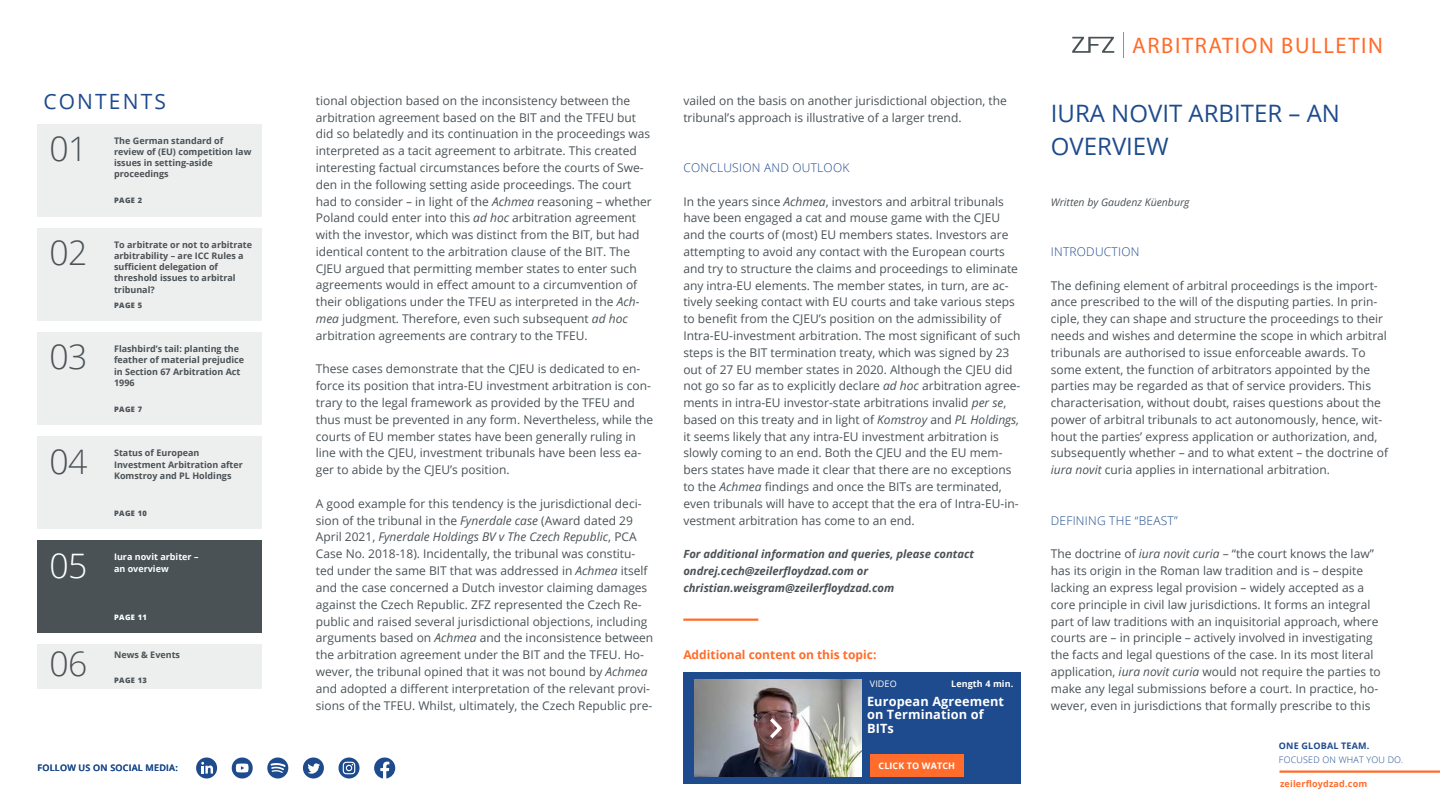
<style>
.page{position:relative;width:1440px;height:810px;background:#fff}
.page>*{position:absolute;margin:0;border:0;box-sizing:border-box;transform-origin:0 0}
.t1{font:300 33.75px "Open Sans";letter-spacing:-.025em;color:#4a5256}
.t2{font:300 33.75px "Open Sans";color:#fff}
.t3{font:24px/33.6px "Open Sans";color:#1e4b8d}
.t4{font:22.5px "Myriad Pro";letter-spacing:.07em;color:#ff6c2b}
.t5{font:21px "Open Sans";letter-spacing:.1em;color:#1e4b8d}
.t6{font:700 12.75px/13.5px "Open Sans";letter-spacing:.01em;color:#fff}
.t7{font:12px/16.8px "Open Sans";color:#4a5256}
.t8{font:300 12px "Open Sans";letter-spacing:.02em;color:#1e4b8d}
.t9{font:700 12px "Open Sans";color:#ff6c2b}
.t10{font:italic 700 11.25px/16.8px "Open Sans";color:#4a5256}
.t11{font:italic 10.5px "Open Sans";color:#4a5256}
.t12{font:700 9px/11.2px "Open Sans";color:#4a5256}
.t13{font:700 9px "Open Sans";color:#fff}
.t14{font:600 9px "Open Sans";letter-spacing:.025em;color:#1e4b8d}
.t15{font:300 9px "Open Sans";letter-spacing:.02em;color:#1e4b8d}
.t16{font:700 9px "Open Sans";letter-spacing:.02em;color:#ff6c2b}
.t17{font:700 9px "Open Sans";letter-spacing:.02em;color:#1e4b8d}
.t18{font:9px "Open Sans";letter-spacing:.01em;color:#fff}
.t19{font:800 7.5px "Open Sans";letter-spacing:.05em;color:#4a5256}
.t20{font:800 7.5px "Open Sans";letter-spacing:.05em;color:#fff}
.s1{font-style:italic}
</style>
<div class="page">
<hr style="left:683px;top:619px;width:75px;height:2px;background:#ff6c2b">
<div style="left:683px;top:672px;width:338px;height:112px;background:#1e4b8d"></div>
<div style="left:870px;top:754px;width:94px;height:23px;background:#ff6c2b"></div>
<img style="left:694px;top:680px;width:168px;height:97px">
<img style="left:758px;top:711px;width:33px;height:34px">
<svg style="left:766px;top:715px;width:19px;height:27px"></svg>
<hr style="left:1280px;top:771px;width:160px;height:2px;background:#ff6c2b">
<svg style="left:232px;top:758px;width:21px;height:21px"></svg>
<svg style="left:236px;top:764px;width:13px;height:8px"></svg>
<div style="left:303px;top:758px;width:21px;height:21px;background:#1e4b8d;border-radius:50%"></div>
<svg style="left:307px;top:763px;width:13px;height:11px"></svg>
<svg style="left:339px;top:758px;width:21px;height:21px"></svg>
<svg style="left:343px;top:762px;width:12px;height:12px"></svg>
<div style="left:196px;top:758px;width:21px;height:21px;background:#1e4b8d;border-radius:50%"></div>
<svg style="left:201px;top:762px;width:12px;height:12px"></svg>
<svg style="left:374px;top:758px;width:21px;height:21px"></svg>
<svg style="left:267px;top:758px;width:21px;height:21px"></svg>
<svg style="left:1072px;top:37px;width:42px;height:16px"></svg>
<svg style="left:1123px;top:32px;width:1px;height:25px"></svg>
<div style="left:38px;top:436px;width:225px;height:93px;background:#edeeee"></div>
<div style="left:38px;top:332px;width:225px;height:93px;background:#edeeee"></div>
<div style="left:38px;top:228px;width:225px;height:93px;background:#edeeee"></div>
<div style="left:38px;top:645px;width:225px;height:44px;background:#edeeee"></div>
<div style="left:38px;top:124px;width:225px;height:93px;background:#edeeee"></div>
<div style="left:38px;top:541px;width:225px;height:92px;background:#4a5256"></div>
<h3 class="t5" style="left:44px;top:93px;width:124px">CONTENTS</h3>
<h1 class="t1" style="left:50px;top:135px;width:39px">01</h1>
<p class="t12" style="left:114px;top:134px;width:139px">The German standard of review of (EU) competition law issues in setting-aside proceedings</p>
<p class="t19" style="left:114px;top:198px;width:30px">PAGE 2</p>
<h1 class="t1" style="left:50px;top:239px;width:39px">02</h1>
<p class="t12" style="left:114px;top:239px;width:140px">To arbitrate or not to arbitrate arbitrability – are ICC Rules a sufficient delegation of threshold issues to arbitral tribunal?</p>
<p class="t19" style="left:114px;top:302px;width:30px">PAGE 5</p>
<h1 class="t1" style="left:50px;top:344px;width:39px">03</h1>
<p class="t12" style="left:114px;top:343px;width:132px">Flashbird’s tail: planting the feather of material prejudice in Section 67 Arbitration Act<br>1996</p>
<p class="t19" style="left:114px;top:406px;width:30px">PAGE 7</p>
<h1 class="t1" style="left:50px;top:448px;width:39px">04</h1>
<p class="t12" style="left:114px;top:447px;width:130px">Status of European<br>Investment Arbitration after</p>
<p class="t12" style="left:114px;top:470px;width:119px">Komstroy and PL Holdings</p>
<p class="t19" style="left:114px;top:510px;width:34px">PAGE 10</p>
<h1 class="t2" style="left:50px;top:552px;width:39px">05</h1>
<p class="t13" style="left:114px;top:562px;width:56px">an overview</p>
<p class="t20" style="left:114px;top:614px;width:34px">PAGE 11</p>
<p class="t13" style="left:114px;top:551px;width:86px">Iura novit arbiter –</p>
<h1 class="t1" style="left:50px;top:650px;width:39px">06</h1>
<p class="t12" style="left:114px;top:649px;width:68px">News &amp; Events</p>
<p class="t19" style="left:114px;top:677px;width:34px">PAGE 13</p>
<p class="t14" style="left:38px;top:765px;width:142px">FOLLOW US ON SOCIAL MEDIA:</p>
<p class="t7" style="left:316px;top:93px;width:337px">tional objection based on the inconsistency between the arbitration agreement based on the BIT and the TFEU but did so belatedly and its continuation in the proceedings was interpreted as a tacit agreement to arbitrate. This created interesting factual circumstances before the courts of Swe&shy;den in the following setting aside proceedings. The court had to consider – in light of the <span class="s1">Achmea</span> reasoning – whether Poland could enter into this <span class="s1">ad hoc</span> arbitration agreement with the investor, which was distinct from the BIT, but had identical content to the arbitration clause of the BIT. The CJEU argued that permitting member states to enter such agreements would in effect amount to a circumvention of their obligations under the TFEU as interpreted in the <span class="s1">Ach&shy;mea</span> judgment. Therefore, even such subsequent <span class="s1">ad hoc </span>arbitration agreements are contrary to the TFEU.</p>
<p class="t7" style="left:316px;top:362px;width:339px">These cases demonstrate that the CJEU is dedicated to en&shy;force its position that intra-EU investment arbitration is con&shy;trary to the legal framework as provided by the TFEU and thus must be prevented in any form. Nevertheless, while the courts of EU member states have been generally ruling in line with the CJEU, investment tribunals have been less ea&shy;ger to abide by the CJEU’s position.</p>
<p class="t7" style="left:316px;top:496px;width:339px">A good example for this tendency is the jurisdictional deci&shy;sion of the tribunal in the <span class="s1">Fynerdale case</span> (Award dated 29<br>April 2021, <span class="s1">Fynerdale Holdings BV v The Czech Republic</span>, PCA Case No. 2018-18). Incidentally, the tribunal was constitu&shy;ted under the same BIT that was addressed in <span class="s1">Achmea</span> itself and the case concerned a Dutch investor claiming damages against the Czech Republic. ZFZ represented the Czech Re&shy;public and raised several jurisdictional objections, including arguments based on <span class="s1">Achmea</span> and the inconsistence between the arbitration agreement under the BIT and the TFEU. Ho&shy;wever, the tribunal opined that it was not bound by <span class="s1">Achmea </span>and adopted a different interpretation of the relevant provi&shy;sions of the TFEU. Whilst, ultimately, the Czech Republic pre-</p>
<p class="t7" style="left:683px;top:93px;width:325px">vailed on the basis on another jurisdictional objection, the tribunal’s approach is illustrative of a larger trend.</p>
<p class="t8" style="left:683px;top:163px;width:168px">CONCLUSION AND OUTLOOK</p>
<p class="t7" style="left:683px;top:194px;width:339px">In the years since <span class="s1">Achmea</span>, investors and arbitral tribunals have been engaged a cat and mouse game with the CJEU and the courts of (most) EU members states. Investors are attempting to avoid any contact with the European courts and try to structure the claims and proceedings to eliminate any intra-EU elements. The member states, in turn, are ac&shy;tively seeking contact with EU courts and take various steps to benefit from the CJEU’s position on the admissibility of Intra-EU-investment arbitration. The most significant of such steps is the BIT termination treaty, which was signed by 23 out of 27 EU member states in 2020. Although the CJEU did not go so far as to explicitly declare <span class="s1">ad hoc</span> arbitration agree&shy;ments in intra-EU investor-state arbitrations invalid <span class="s1">per se</span>, based on this treaty and in light of <span class="s1">Komstroy</span> and <span class="s1">PL Holdings, </span>it seems likely that any intra-EU investment arbitration is slowly coming to an end. Both the CJEU and the EU mem&shy;bers states have made it clear that there are no exceptions to the <span class="s1">Achmea</span> findings and once the BITs are terminated, even tribunals will have to accept that the era of Intra-EU-in&shy;vestment arbitration has come to an end.</p>
<p class="t10" style="left:683px;top:547px;width:292px">For additional information and queries, please contact ondrej.cech@zeilerfloydzad.com or christian.weisgram@zeilerfloydzad.com</p>
<p class="t9" style="left:683px;top:646px;width:195px">Additional content on this topic:</p>
<p class="t6" style="left:867px;top:694px;width:139px">European Agreement on Termination of<br>BITs</p>
<p class="t13" style="left:879px;top:759px;width:78px">CLICK TO WATCH</p>
<p class="t18" style="left:870px;top:680px;width:28px">VIDEO</p>
<p class="t13" style="left:951px;top:677px;width:64px">Length 4 min.</p>
<h3 class="t4" style="left:1132px;top:32px;width:252px">ARBITRATION BULLETIN</h3>
<h2 class="t3" style="left:1051px;top:98px;width:291px">IURA NOVIT ARBITER – AN<br>OVERVIEW</h2>
<p class="t11" style="left:1051px;top:197px;width:140px">Written by Gaudenz Küenburg</p>
<p class="t8" style="left:1051px;top:247px;width:90px">INTRODUCTION</p>
<p class="t7" style="left:1051px;top:276px;width:339px">The defining element of arbitral proceedings is the import&shy;ance prescribed to the will of the disputing parties. In prin&shy;ciple, they can shape and structure the proceedings to their needs and wishes and determine the scope in which arbitral tribunals are authorised to issue enforceable awards. To some extent, the function of arbitrators appointed by the parties may be regarded as that of service providers. This characterisation, without doubt, raises questions about the power of arbitral tribunals to act autonomously, hence, wit&shy;hout the parties’ express application or authorization, and, subsequently whether – and to what extent – the doctrine of <span class="s1">iura novit</span> curia applies in international arbitration.</p>
<p class="t8" style="left:1051px;top:516px;width:128px">DEFINING THE “BEAST”</p>
<p class="t7" style="left:1051px;top:547px;width:331px">The doctrine of <span class="s1">iura novit curia</span> – “the court knows the law” has its origin in the Roman law tradition and is – despite lacking an express legal provision – widely accepted as a core principle in civil law jurisdictions. It forms an integral part of law traditions with an inquisitorial approach, where courts are – in principle – actively involved in investigating the facts and legal questions of the case. In its most literal application, <span class="s1">iura novit curia</span> would not require the parties to make any legal submissions before a court. In practice, ho&shy;wever, even in jurisdictions that formally prescribe to this</p>
<p class="t17" style="left:1279px;top:740px;width:92px">ONE GLOBAL TEAM.</p>
<p class="t15" style="left:1279px;top:756px;width:126px">FOCUSED ON WHAT YOU DO.</p>
<p class="t16" style="left:1280px;top:778px;width:89px">zeilerfloydzad.com</p>
</div>
